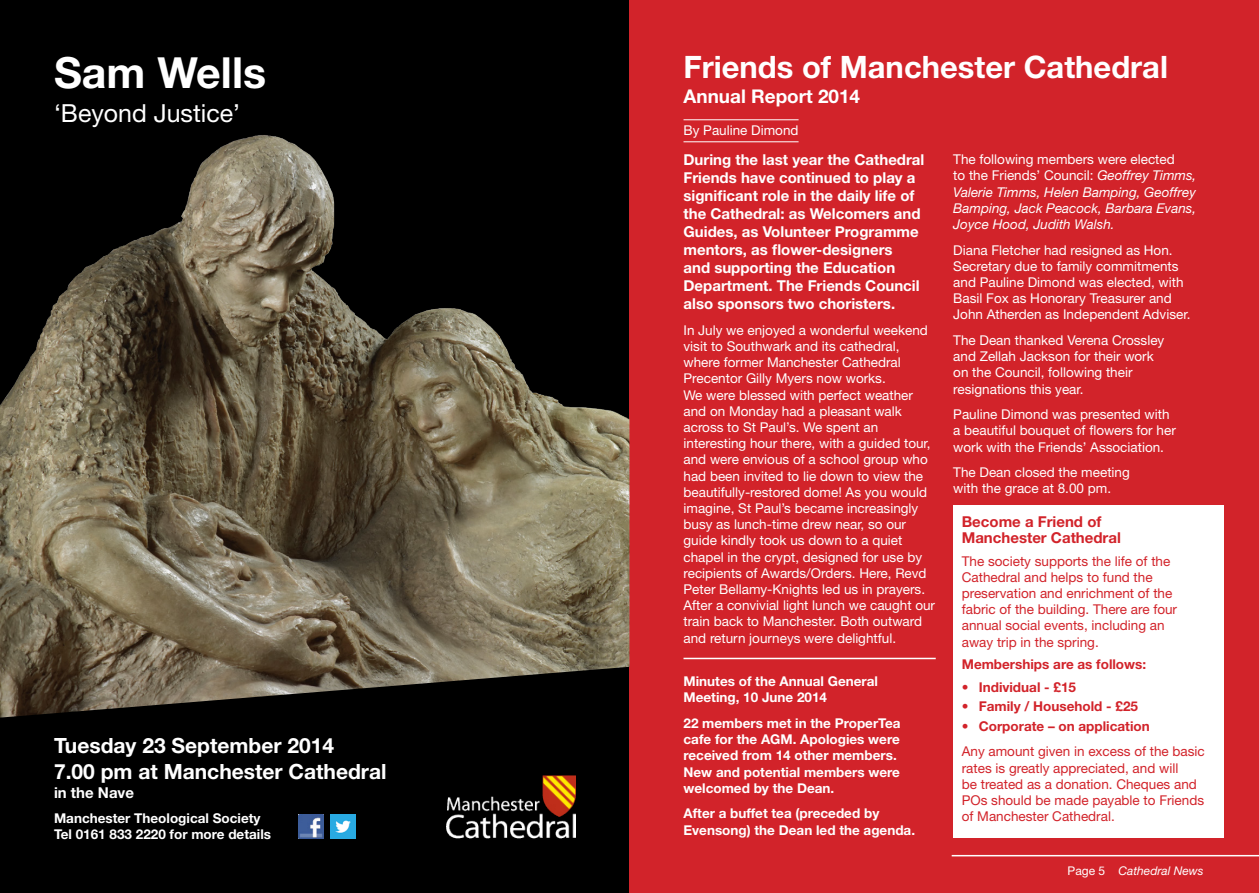
<style>
.page{position:relative;width:1259px;height:893px;background:#fff}
.page>*{position:absolute;margin:0;border:0;box-sizing:border-box;transform-origin:0 0}
.t1{font:700 42.9px "Helvetica Neue";color:#fff}
.t2{font:700 30.9px "Helvetica Neue";color:#fff}
.t3{font:24.9px "Helvetica Neue";color:#fff}
.t4{font:700 21px/25.2px "Helvetica Neue";color:#fff}
.t5{font:700 18.9px "Helvetica Neue";color:#fff}
.t6{font:700 15px/18px "Helvetica Neue";color:#fff}
.t7{font:700 15px/16.5px "Helvetica Neue";color:#d2232a}
.t8{font:13.5px/16.2px "Helvetica Neue";color:#fff}
.t9{font:13.5px/16.2px "Helvetica Neue";color:#d2232a}
.t10{font:700 13.5px/16.2px "Helvetica Neue";color:#fff}
.t11{font:italic 13.5px/16.2px "Helvetica Neue";color:#fff}
.t12{font:700 13.5px "Helvetica Neue";color:#d2232a}
.t13{font:italic 12px "Helvetica Neue";color:#fff}
.s1{font-style:normal}
</style>
<div class="page">
<div style="left:0;top:0;width:629px;height:893px;background:#000"></div>
<img style="left:298px;top:814px;width:25px;height:25px">
<img style="left:331px;top:814px;width:25px;height:25px">
<img style="left:447px;top:775px;width:128px;height:64px">
<div style="left:629px;top:0;width:630px;height:893px;background:#d2232a"></div>
<div style="left:952px;top:505px;width:271px;height:332px;background:#fff"></div>
<hr style="left:683px;top:119px;width:115px;height:1px;background:#fff">
<hr style="left:683px;top:141px;width:115px;height:1px;background:#fff">
<hr style="left:683px;top:658px;width:252px;height:1px;background:#fff">
<img style="left:0;top:135px;width:629px;height:583px">
<hr style="left:951px;top:855px;width:308px;height:1px;background:#fff">
<h1 class="t1" style="left:54px;top:46px;width:214px">Sam Wells</h1>
<h3 class="t3" style="left:54px;top:98px;width:188px">‘Beyond Justice’</h3>
<h3 class="t4" style="left:54px;top:733px;width:334px">Tuesday 23 September 2014<br>7.00 pm at Manchester Cathedral</h3>
<p class="t6" style="left:54px;top:783px;width:82px">in the Nave</p>
<p class="t10" style="left:54px;top:810px;width:219px">Manchester Theological Society<br>Tel 0161 833 2220 for more details</p>
<h2 class="t2" style="left:683px;top:48px;width:486px">Friends of Manchester Cathedral</h2>
<h3 class="t5" style="left:683px;top:85px;width:178px">Annual Report 2014</h3>
<p class="t8" style="left:683px;top:122px;width:117px">By Pauline Dimond</p>
<p class="t6" style="left:683px;top:151px;width:242px">During the last year the Cathedral<br>Friends have continued to play a significant role in the daily life of the Cathedral: as Welcomers and<br>Guides, as Volunteer Programme mentors, as flower-designers<br>and supporting the Education<br>Department. The Friends Council also sponsors two choristers.</p>
<p class="t8" style="left:683px;top:322px;width:253px">In July we enjoyed a wonderful weekend visit to Southwark and its cathedral, where former Manchester Cathedral Precentor Gilly Myers now works.<br>We were blessed with perfect weather and on Monday had a pleasant walk across to St Paul’s. We spent an interesting hour there, with a guided tour, and were envious of a school group who had been invited to lie down to view the beautifully-restored dome! As you would imagine, St Paul’s became increasingly busy as lunch-time drew near, so our guide kindly took us down to a quiet chapel in the crypt, designed for use by recipients of Awards/Orders. Here, Revd Peter Bellamy-Knights led us in prayers.<br>After a convivial light lunch we caught our train back to Manchester. Both outward and return journeys were delightful.</p>
<p class="t10" style="left:683px;top:673px;width:196px">Minutes of the Annual General<br>Meeting, 10 June 2014</p>
<p class="t10" style="left:683px;top:715px;width:218px">22 members met in the ProperTea cafe for the AGM. Apologies were received from 14 other members.<br>New and potential members were welcomed by the Dean.</p>
<p class="t10" style="left:683px;top:805px;width:233px">After a buffet tea (preceded by<br>Evensong) the Dean led the agenda.</p>
<p class="t11" style="left:953px;top:151px;width:245px"><span class="s1">The following members were elected<br>to the Friends’ Council:</span> Geoffrey Timms, Valerie Timms, Helen Bamping, Geoffrey Bamping, Jack Peacock, Barbara Evans, Joyce Hood, Judith Walsh.</p>
<p class="t8" style="left:953px;top:241px;width:239px">Diana Fletcher had resigned as Hon.<br>Secretary due to family commitments and Pauline Dimond was elected, with Basil Fox as Honorary Treasurer and John Atherden as Independent Adviser.</p>
<p class="t8" style="left:953px;top:332px;width:213px">The Dean thanked Verena Crossley and Zellah Jackson for their work on the Council, following their resignations this year.</p>
<p class="t8" style="left:953px;top:406px;width:224px">Pauline Dimond was presented with a beautiful bouquet of flowers for her work with the Friends’ Association.</p>
<p class="t8" style="left:953px;top:464px;width:178px">The Dean closed the meeting with the grace at 8.00 pm.</p>
<p class="t7" style="left:961px;top:513px;width:161px">Become a Friend of<br>Manchester Cathedral</p>
<p class="t9" style="left:961px;top:553px;width:217px">The society supports the life of the Cathedral and helps to fund the preservation and enrichment of the fabric of the building. There are four annual social events, including an away trip in the spring.</p>
<p class="t12" style="left:961px;top:656px;width:186px">Memberships are as follows:</p>
<p class="t12" style="left:961px;top:679px;width:116px">• Individual - £15</p>
<p class="t12" style="left:961px;top:698px;width:178px">• Family / Household - £25</p>
<p class="t12" style="left:961px;top:718px;width:189px">• Corporate – on application</p>
<p class="t9" style="left:961px;top:743px;width:245px">Any amount given in excess of the basic rates is greatly appreciated, and will<br>be treated as a donation. Cheques and POs should be made payable to Friends of Manchester Cathedral.</p>
<p class="t13" style="left:1067px;top:863px;width:138px"><span class="s1">Page 5</span> Cathedral News</p>
</div>
